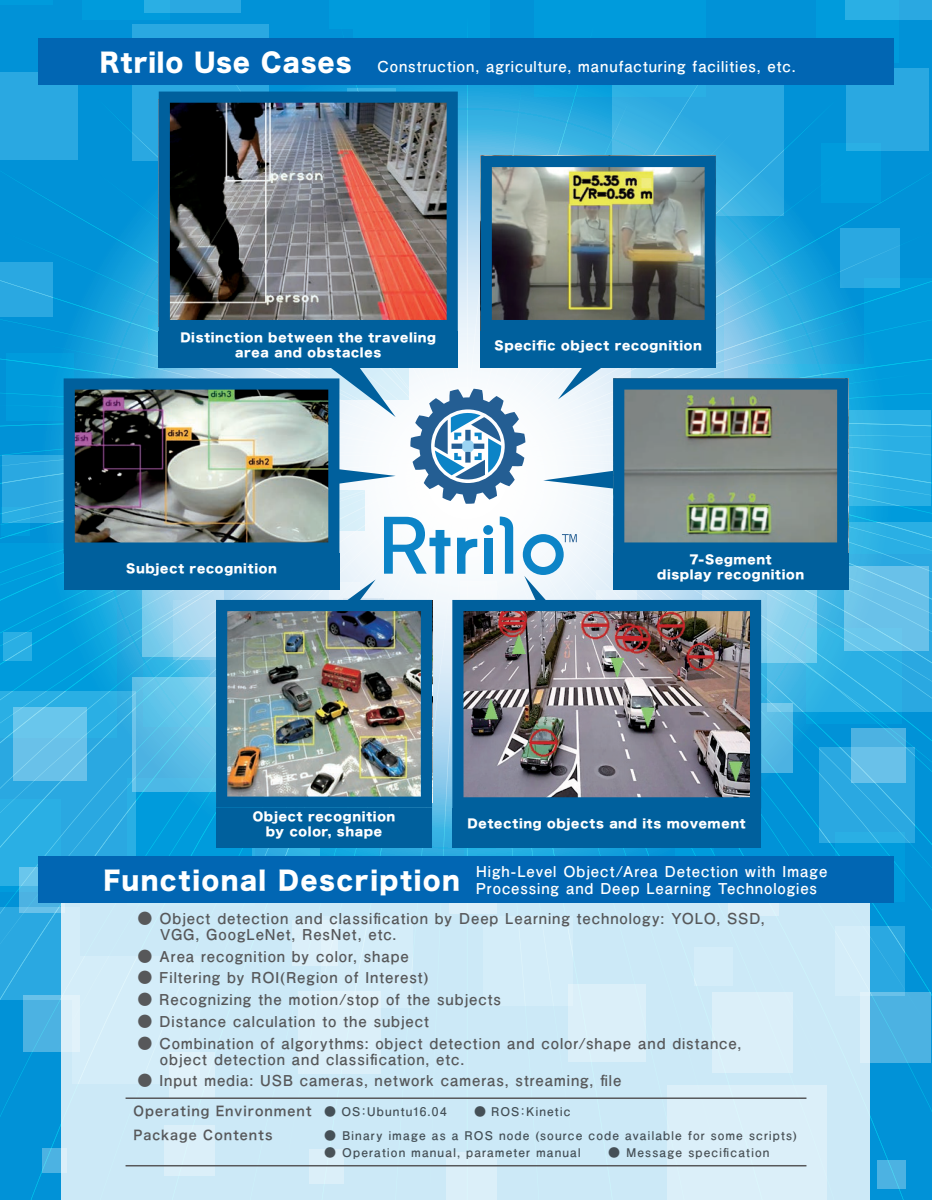
<style>
.page{position:relative;width:932px;height:1200px;background:#fff}
.page>*{position:absolute;margin:0;border:0;box-sizing:border-box;transform-origin:0 0}
.t1{font:25.5px "Hira Kaku Std W8";letter-spacing:.07em;color:#fff;scale:.95 1}
.t2{font:700 15px/15.8px "Futo Go B101 Pr 6 N";letter-spacing:.06em;color:#57585a}
.t3{font:700 15px/17.2px "Futo Go B101 Pr 6 N";letter-spacing:.06em;color:#fff}
.t4{font:13.2px "Hira Kaku Std W6";letter-spacing:.08em;color:#57585a;scale:.95 1}
.t5{font:12px/15px "Hira Kaku Std W8";letter-spacing:.055em;color:#fff;text-align:center}
.t6{font:700 12px "Futo Go B101 Pr 6 N";letter-spacing:.09em;color:#57585a}
.s1{font-family:"Hira Kaku Std W8";font-weight:400;font-size:25.5px}
.s2{font-family:"Hira Kaku Std W6";font-weight:400;font-size:13.2px}
</style>
<div class="page">
<div style="left:844px;top:0;width:87px;height:20px;background:#2aafe4"></div>
<div style="left:144px;top:0;width:96px;height:12px;background:#2aa8e1"></div>
<svg style="left:815px;top:0;width:30px;height:16px"></svg>
<div style="left:534px;top:0;width:171px;height:97px;background:#009bdc"></div>
<div style="left:0;top:0;width:52px;height:5px;background:#009bdc"></div>
<div style="left:328px;top:0;width:49px;height:29px;background:#009bdc"></div>
<div style="left:353px;top:0;width:137px;height:66px;background:#009bdc"></div>
<svg style="left:82px;top:0;width:87px;height:16px"></svg>
<img style="left:0;top:16px;width:931px;height:1183px">
<img style="left:64px;top:378px;width:275px;height:175px">
<div style="left:64px;top:553px;width:275px;height:36px;background:#00609d"></div>
<p class="t3" style="left:100px;top:57px;width:697px"><span class="s1">Rtrilo Use Cases</span> Construction, agriculture, manufacturing facilities, etc.</p>
<p class="t5" style="left:180px;top:330px;width:257px">Distinction between the traveling area and obstacles</p>
<p class="t5" style="left:494px;top:338px;width:209px">Specific object recognition</p>
<p class="t5" style="left:126px;top:561px;width:152px">Subject recognition</p>
<p class="t5" style="left:657px;top:552px;width:149px">7-Segment<br>display recognition</p>
<p class="t5" style="left:252px;top:809px;width:144px">Object recognition by color, shape</p>
<p class="t5" style="left:467px;top:815px;width:279px">Detecting objects and its movement</p>
<h1 class="t1" style="left:104px;top:866px;width:376px">Functional Description</h1>
<p class="t3" style="left:475px;top:862px;width:353px">High-Level Object/Area Detection with Image<br>Processing and Deep Learning Technologies</p>
<p class="t2" style="left:138px;top:909px;width:628px">● Object detection and classification by Deep Learning technology: YOLO, SSD,　 VGG, GoogLeNet, ResNet, etc.</p>
<p class="t2" style="left:138px;top:947px;width:272px">● Area recognition by color, shape</p>
<p class="t2" style="left:138px;top:969px;width:292px">● Filtering by ROI(Region of Interest)</p>
<p class="t2" style="left:138px;top:990px;width:365px">● Recognizing the motion/stop of the subjects</p>
<p class="t2" style="left:138px;top:1012px;width:293px">● Distance calculation to the subject</p>
<p class="t2" style="left:160px;top:1034px;width:582px;text-indent:-22px">● Combination of algorythms: object detection and color/shape and distance, object detection and classification, etc.</p>
<p class="t2" style="left:138px;top:1071px;width:485px">● Input media: USB cameras, network cameras, streaming, file</p>
<p class="t6" style="left:133px;top:1101px;width:438px"><span class="s2">Operating Environment</span> ● OS：Ubuntu16.04　　● ROS：Kinetic</p>
<p class="t6" style="left:324px;top:1125px;width:473px">● Binary image as a ROS node (source code available for some scripts)</p>
<p class="t6" style="left:324px;top:1142px;width:446px">● Operation manual, parameter manual　　● Message specification</p>
<p class="t4" style="left:133px;top:1124px;width:148px">Package Contents</p>
</div>
